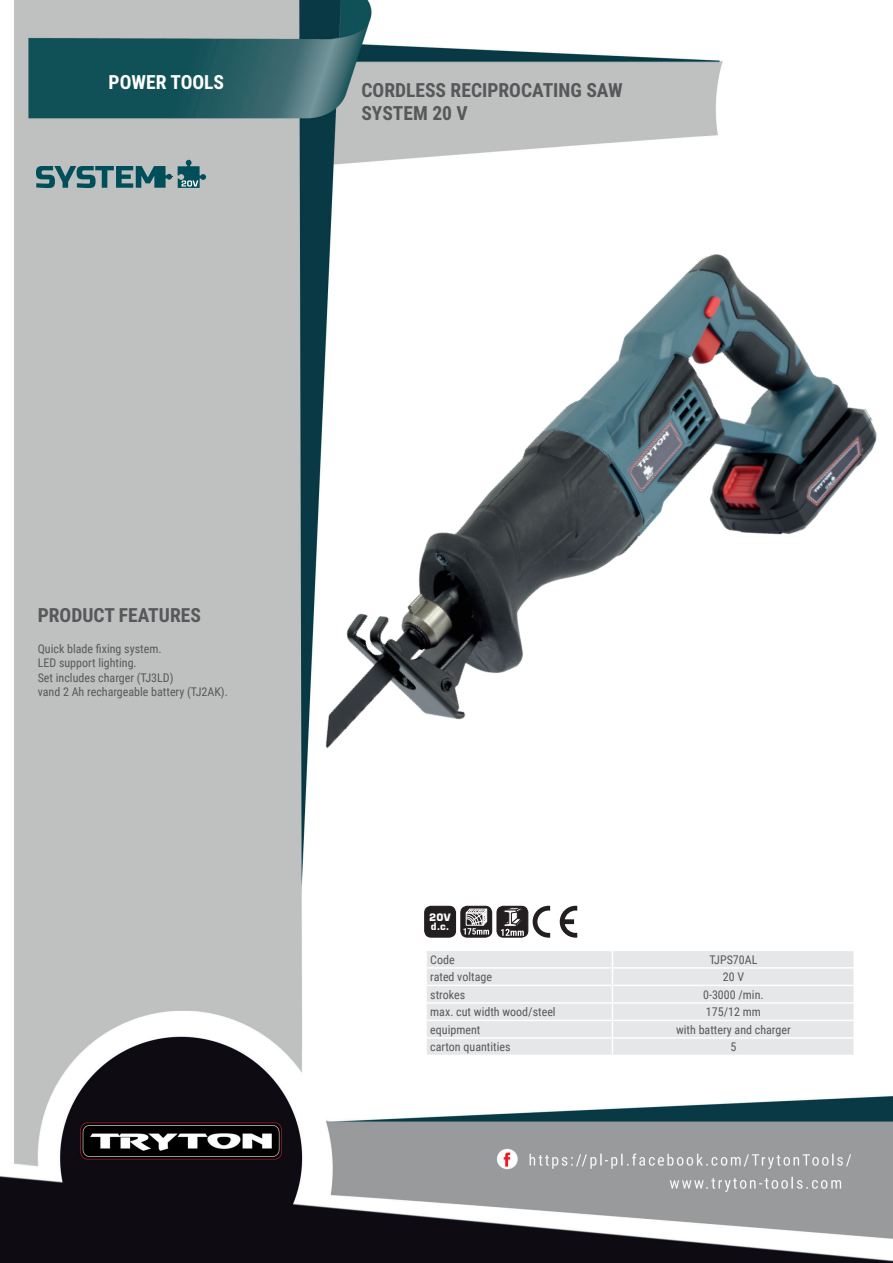
<style>
.page{position:relative;width:893px;height:1263px;background:#fff}
.page>*{position:absolute;margin:0;border:0;box-sizing:border-box;transform-origin:0 0}
.t1{font:700 19.5px/23.4px "Roboto Condensed";color:#57585a}
.t2{font:700 19.5px "Roboto Condensed";color:#fff}
.t3{font:12px/14.4px "Roboto Condensed";color:#57585a}
.t4{font:700 10.2px/9px "Square 721 BT";color:#fff}
</style>
<div class="page">
<img style="left:0;top:0;width:893px;height:1263px">
<img style="left:212px;top:227px;width:681px;height:576px">
<div style="left:425px;top:951px;width:430px;height:104px;background:#e6e7e9"></div>
<hr style="left:425px;top:950px;width:187px;height:1px;background:#fff">
<hr style="left:612px;top:950px;width:243px;height:1px;background:#fff">
<hr style="left:425px;top:967px;width:187px;height:2px;background:#fff">
<hr style="left:612px;top:967px;width:243px;height:2px;background:#fff">
<hr style="left:425px;top:985px;width:187px;height:1px;background:#fff">
<hr style="left:612px;top:985px;width:243px;height:1px;background:#fff">
<hr style="left:425px;top:1002px;width:187px;height:2px;background:#fff">
<hr style="left:612px;top:1002px;width:243px;height:2px;background:#fff">
<hr style="left:425px;top:1020px;width:187px;height:1px;background:#fff">
<hr style="left:612px;top:1020px;width:243px;height:1px;background:#fff">
<hr style="left:425px;top:1037px;width:187px;height:2px;background:#fff">
<hr style="left:612px;top:1037px;width:243px;height:2px;background:#fff">
<hr style="left:425px;top:1055px;width:187px;height:1px;background:#fff">
<hr style="left:612px;top:1055px;width:243px;height:1px;background:#fff">
<div style="left:425px;top:906px;width:30px;height:31px;background:#231f20;border-radius:6px"></div>
<div style="left:424px;top:906px;width:32px;height:32px;border:1px solid #231f20;border-radius:6px"></div>
<div style="left:461px;top:906px;width:31px;height:31px;background:#231f20;border-radius:6px"></div>
<div style="left:460px;top:906px;width:32px;height:32px;border:1px solid #231f20;border-radius:6px"></div>
<svg style="left:463px;top:908px;width:26px;height:30px"></svg>
<div style="left:466px;top:913px;width:17px;height:12px;border:1px solid #fff"></div>
<div style="left:497px;top:906px;width:31px;height:31px;background:#231f20;border-radius:6px"></div>
<div style="left:496px;top:906px;width:32px;height:32px;border:1px solid #231f20;border-radius:6px"></div>
<svg style="left:501px;top:907px;width:23px;height:29px"></svg>
<svg style="left:560px;top:906px;width:17px;height:32px"></svg>
<svg style="left:533px;top:906px;width:17px;height:32px"></svg>
<svg style="left:36px;top:166px;width:136px;height:22px"></svg>
<svg style="left:178px;top:160px;width:28px;height:28px"></svg>
<h1 class="t2" style="left:109px;top:69px;width:117px">POWER TOOLS</h1>
<h1 class="t1" style="left:361px;top:77px;width:263px">CORDLESS RECIPROCATING SAW<br>SYSTEM 20 V</h1>
<h1 class="t1" style="left:38px;top:602px;width:165px">PRODUCT FEATURES</h1>
<p class="t3" style="left:38px;top:641px;width:192px">Quick blade fixing system.<br>LED support lighting.<br>Set includes charger (TJ3LD)<br>vand 2 Ah rechargeable battery (TJ2AK).</p>
<p class="t4" style="left:429px;top:912px;width:23px">20V d.c.</p>
<p class="t3" style="left:430px;top:952px;width:26px">Code</p>
<p class="t3" style="left:709px;top:952px;width:49px">TJPS70AL</p>
<p class="t3" style="left:430px;top:969px;width:63px">rated voltage</p>
<p class="t3" style="left:723px;top:969px;width:23px">20 V</p>
<p class="t3" style="left:430px;top:987px;width:36px">strokes</p>
<p class="t3" style="left:703px;top:987px;width:62px">0-3000 /min.</p>
<p class="t3" style="left:430px;top:1004px;width:127px">max. cut width wood/steel</p>
<p class="t3" style="left:706px;top:1004px;width:56px">175/12 mm</p>
<p class="t3" style="left:430px;top:1022px;width:52px">equipment</p>
<p class="t3" style="left:676px;top:1022px;width:116px">with battery and charger</p>
<p class="t3" style="left:430px;top:1039px;width:82px">carton quantities</p>
<p class="t3" style="left:730px;top:1039px;width:7px">5</p>
</div>
